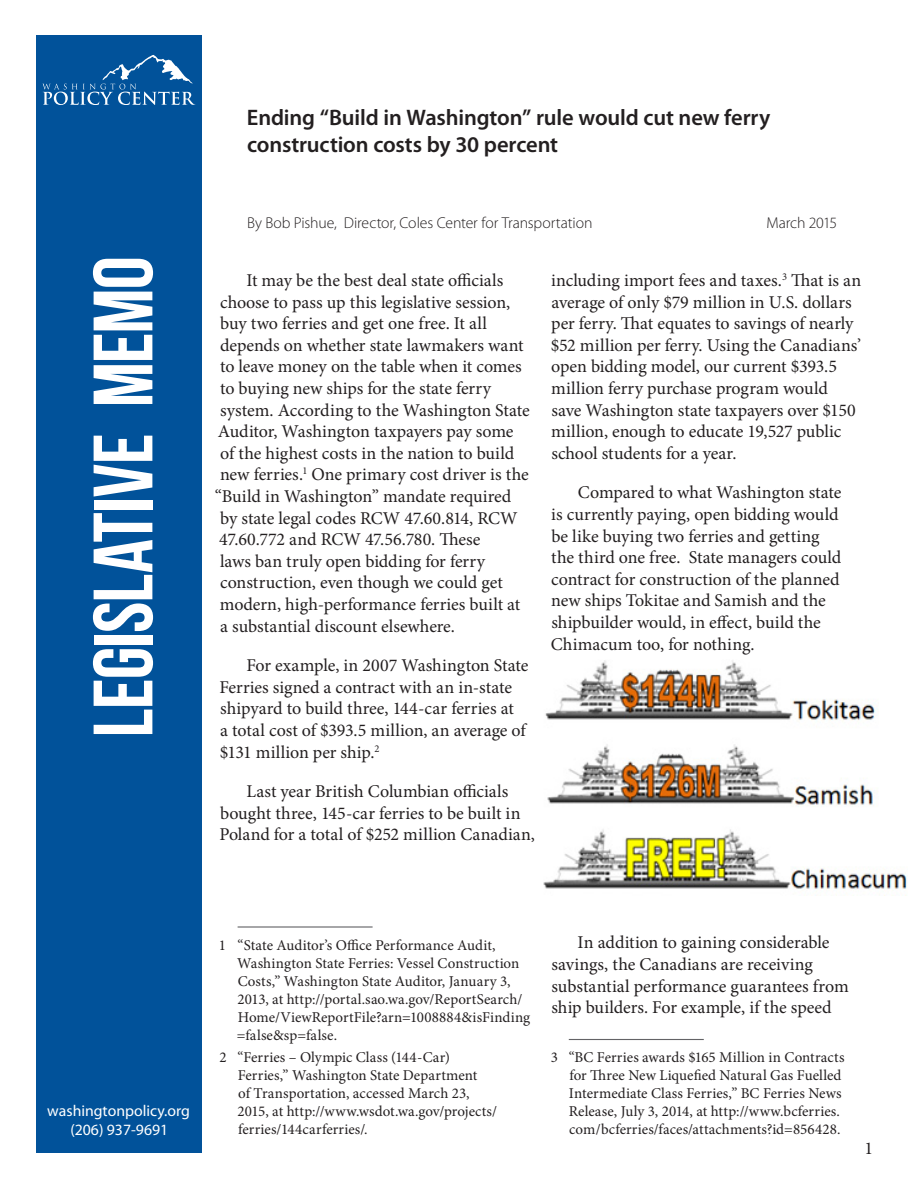
<style>
.page{position:relative;width:918px;height:1188px;background:#fff}
.page>*{position:absolute;margin:0;border:0;box-sizing:border-box;transform-origin:0 0}
.t1{font:84px "Bebas Neue";letter-spacing:-.015em;color:#fff}
.LM_Title{font:600 22.5px/27px "Myriad Pro";letter-spacing:-.005em;color:#231f20}
.LM_Main_Text{font:18px/21.6px "Minion Pro";letter-spacing:-.005em;color:#231f20}
.Footnote{font:18px/21.6px "Minion Pro";letter-spacing:-.005em;color:#231f20}
.LM_Byline{font:300 15.75px "Myriad Pro";letter-spacing:-.01em;color:#231f20}
.t2{font:15.75px "Myriad Pro";color:#fff}
.Footnote-2{font:15px/18px "Minion Pro";letter-spacing:.005em;color:#231f20}
</style>
<div class="page">
<hr style="left:238px;top:926px;width:135px;height:2px;background:#636366">
<hr style="left:569px;top:1039px;width:135px;height:1px;background:#636366">
<img style="left:544px;top:660px;width:363px;height:230px">
<div style="left:36px;top:35px;width:166px;height:1118px;background:#01529a"></div>
<svg style="left:42px;top:55px;width:153px;height:50px"></svg>
<p class="t1" style="left:77px;top:737px;width:483px;rotate:-90deg">Legislative Memo</p>
<p class="LM_Title" style="left:247px;top:103px;width:525px">Ending “Build in Washington” rule would cut new ferry construction costs by 30 percent</p>
<p class="LM_Byline" style="left:247px;top:214px;width:347px">By Bob Pishue, Director, Coles Center for Transportation</p>
<p class="LM_Byline" style="left:767px;top:214px;width:72px">March 2015</p>
<p class="LM_Main_Text" style="left:215px;top:270px;width:317px;text-indent:32px">It may be the best deal state officials choose to pass up this legislative session, buy two ferries and get one free. It all depends on whether state lawmakers want to leave money on the table when it comes to buying new ships for the state ferry system. According to the Washington State Auditor, Washington taxpayers pay some<br>of the highest costs in the nation to build new ferries.<sup>1</sup> One primary cost driver is the “Build in Washington” mandate required by state legal codes RCW 47.60.814, RCW 47.60.772 and RCW 47.56.780. These<br>laws ban truly open bidding for ferry construction, even though we could get modern, high-performance ferries built at<br>a substantial discount elsewhere.</p>
<p class="LM_Main_Text" style="left:219px;top:655px;width:311px;text-indent:27px">For example, in 2007 Washington State Ferries signed a contract with an in-state shipyard to build three, 144-car ferries at<br>a total cost of $393.5 million, an average of $131 million per ship.<sup>2</sup></p>
<p class="LM_Main_Text" style="left:219px;top:781px;width:317px;text-indent:27px">Last year British Columbian officials bought three, 145-car ferries to be built in<br>Poland for a total of $252 million Canadian,</p>
<p class="Footnote" style="left:551px;top:270px;width:312px">including import fees and taxes.<sup>3</sup> That is an average of only $79 million in U.S. dollars per ferry. That equates to savings of nearly $52 million per ferry. Using the Canadians’ open bidding model, our current $393.5 million ferry purchase program would save Washington state taxpayers over $150 million, enough to educate 19,527 public school students for a year.</p>
<p class="LM_Main_Text" style="left:551px;top:482px;width:292px;text-indent:27px">Compared to what Washington state is currently paying, open bidding would be like buying two ferries and getting the third one free. State managers could contract for construction of the planned new ships Tokitae and Samish and the shipbuilder would, in effect, build the Chimacum too, for nothing.</p>
<p class="t2" style="left:47px;top:1101px;width:144px">washingtonpolicy.org</p>
<p class="t2" style="left:70px;top:1120px;width:99px">(206) 937-9691</p>
<p class="Footnote-2" style="left:237px;top:936px;width:295px;text-indent:-18px">1 “State Auditor’s Office Performance Audit, Washington State Ferries: Vessel Construction Costs,” Washington State Auditor, January 3, 2013, at http://portal.sao.wa.gov/ReportSearch/ Home/ViewReportFile?arn=1008884&amp;isFinding =false&amp;sp=false.</p>
<p class="Footnote-2" style="left:237px;top:1048px;width:261px;text-indent:-18px">2 “Ferries – Olympic Class (144-Car)<br>Ferries,” Washington State Department<br>of Transportation, accessed March 23, 2015, at http://www.wsdot.wa.gov/projects/ ferries/144carferries/.</p>
<p class="LM_Main_Text" style="left:551px;top:932px;width:299px;text-indent:26px">In addition to gaining considerable savings, the Canadians are receiving substantial performance guarantees from ship builders. For example, if the speed</p>
<p class="Footnote-2" style="left:569px;top:1048px;width:277px;text-indent:-18px">3 “BC Ferries awards $165 Million in Contracts for Three New Liquefied Natural Gas Fuelled Intermediate Class Ferries,” BC Ferries News Release, July 3, 2014, at http://www.bcferries. com/bcferries/faces/attachments?id=856428.</p>
<p class="LM_Main_Text" style="left:864px;top:1138px;width:10px">1</p>
</div>
